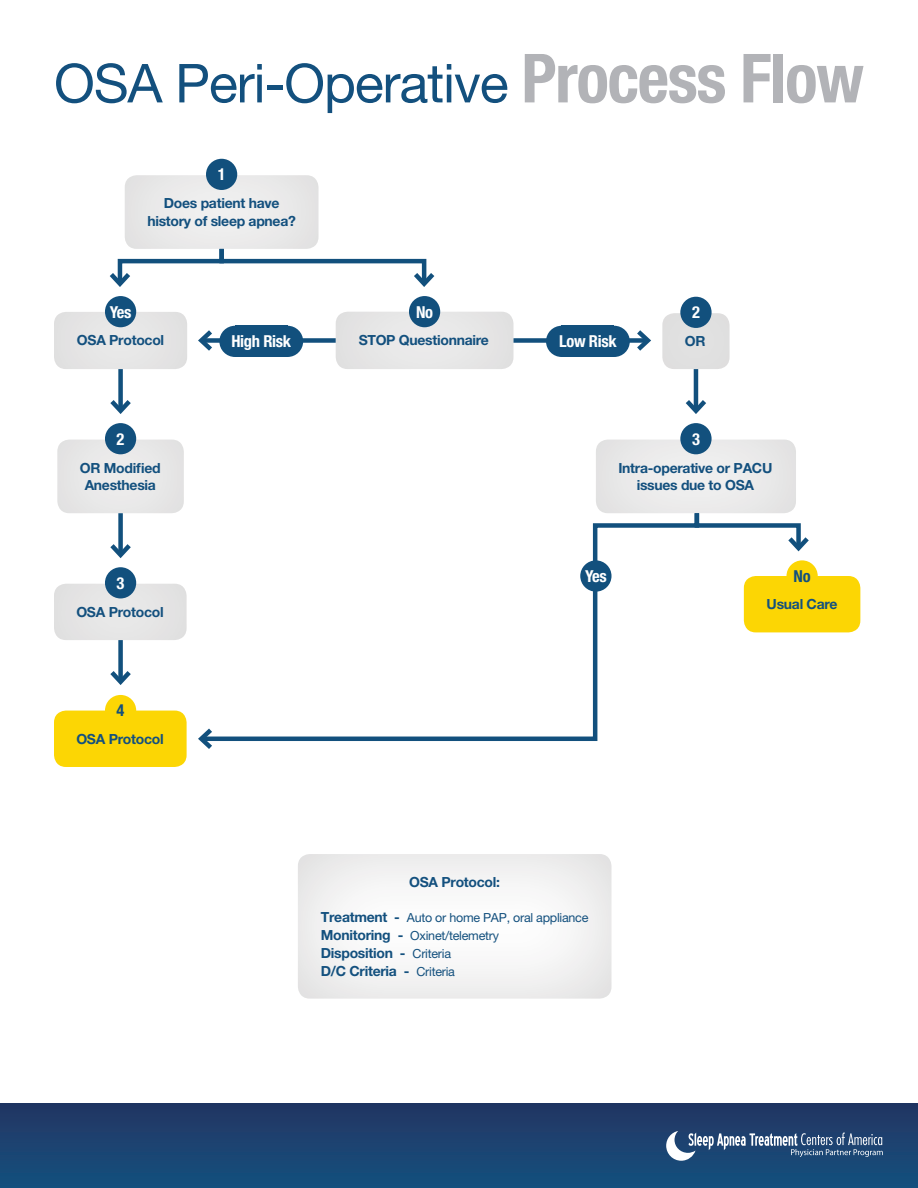
<style>
.page{position:relative;width:918px;height:1188px;background:#fff}
.page>*{position:absolute;margin:0;border:0;box-sizing:border-box;transform-origin:0 0}
.t1{font:53.7px "Helvetica Neue LT Pro";letter-spacing:-.02em;color:#13507e}
.t2{font:700 condensed 16.5px "Helvetica Neue LT Pro";letter-spacing:-.02em;color:#fff}
.t3{font:700 condensed 16.5px "Helvetica Neue LT Pro";color:#12507d}
.t4{font:700 13.95px/17.7px "Helvetica Neue LT Pro";letter-spacing:-.02em;color:#13507e;text-align:center}
.t5{font:12.45px "Helvetica Neue LT Pro";letter-spacing:-.02em;color:#13507e}
.s1{font-family:"Helvetica Neue LT Std";font-weight:700;font-stretch:condensed;font-size:67.8px;color:#b2b3b7}
.s2{font-weight:700;font-size:13.95px}
.s3{font-weight:400;font-size:12.45px}
</style>
<div class="page">
<div style="left:297px;top:852px;width:315px;height:147px;background:#f3f3f3"></div>
<div style="left:56px;top:437px;width:130px;height:76px;background:#e8e8e8"></div>
<div style="left:53px;top:581px;width:136px;height:60px;background:#e5e5e5"></div>
<div style="left:54px;top:711px;width:133px;height:56px;background:#fcd604;border-radius:12px"></div>
<div style="left:744px;top:576px;width:116px;height:56px;background:#fcd604;border-radius:12px"></div>
<div style="left:661px;top:311px;width:71px;height:58px;background:#231f20;opacity:.19"></div>
<div style="left:335px;top:310px;width:181px;height:60px;background:#e6e6e6"></div>
<div style="left:124px;top:173px;width:196px;height:76px;background:#ebeaea"></div>
<div style="left:595px;top:437px;width:203px;height:76px;background:#ebeaea"></div>
<div style="left:53px;top:310px;width:136px;height:60px;background:#e5e5e5"></div>
<div style="left:0;top:1104px;width:918px;height:84px;background:linear-gradient(to right,#1b4371,#1b4370)"></div>
<svg style="left:666px;top:1131px;width:217px;height:30px;background:#4b6a8e"></svg>
<svg style="left:109px;top:244px;width:326px;height:43px"></svg>
<div style="left:206px;top:159px;width:31px;height:31px;background:#12507d;border-radius:50%"></div>
<div style="left:680px;top:423px;width:32px;height:31px;background:#12507d;border-radius:50%"></div>
<div style="left:409px;top:296px;width:31px;height:31px;background:#12507d;border-radius:50%"></div>
<div style="left:105px;top:296px;width:31px;height:31px;background:#12507d;border-radius:50%"></div>
<div style="left:118px;top:369px;width:5px;height:42px;background:#12507d"></div>
<svg style="left:110px;top:395px;width:21px;height:19px"></svg>
<hr style="left:694px;top:369px;width:4px;height:42px;background:#12507d">
<svg style="left:685px;top:395px;width:21px;height:19px"></svg>
<div style="left:201px;top:338px;width:135px;height:5px;background:#12507d"></div>
<svg style="left:198px;top:330px;width:19px;height:21px"></svg>
<div style="left:514px;top:338px;width:134px;height:5px;background:#12507d"></div>
<svg style="left:632px;top:330px;width:19px;height:21px"></svg>
<div style="left:118px;top:513px;width:5px;height:42px;background:#12507d"></div>
<svg style="left:110px;top:539px;width:21px;height:20px"></svg>
<div style="left:118px;top:640px;width:5px;height:42px;background:#12507d"></div>
<svg style="left:110px;top:666px;width:21px;height:19px"></svg>
<div style="left:105px;top:423px;width:31px;height:31px;background:#12507d;border-radius:50%"></div>
<div style="left:105px;top:567px;width:31px;height:31px;background:#12507d;border-radius:50%"></div>
<div style="left:680px;top:297px;width:32px;height:31px;background:#12507d;border-radius:50%"></div>
<div style="left:219px;top:326px;width:32px;height:31px;background:#12507d;border-radius:50%"></div>
<div style="left:272px;top:326px;width:31px;height:31px;background:#12507d;border-radius:50%"></div>
<div style="left:235px;top:326px;width:53px;height:31px;background:#12507d"></div>
<div style="left:546px;top:326px;width:31px;height:31px;background:#12507d;border-radius:50%"></div>
<div style="left:599px;top:326px;width:31px;height:31px;background:#12507d;border-radius:50%"></div>
<div style="left:562px;top:326px;width:52px;height:31px;background:#12507d"></div>
<svg style="left:701px;top:509px;width:108px;height:43px"></svg>
<svg style="left:217px;top:509px;width:484px;height:232px"></svg>
<svg style="left:198px;top:728px;width:19px;height:21px"></svg>
<div style="left:787px;top:560px;width:31px;height:32px;background:#fcd604;border-radius:50%"></div>
<div style="left:580px;top:560px;width:32px;height:32px;background:#12507d;border-radius:50%"></div>
<div style="left:105px;top:695px;width:31px;height:31px;background:#fcd604;border-radius:50%"></div>
<p class="t1" style="left:54px;top:51px;width:812px">OSA Peri-Operative <span class="s1">Process Flow</span></p>
<p class="t2" style="left:218px;top:165px;width:9px">1</p>
<p class="t4" style="left:147px;top:194px;width:150px">Does patient have history of sleep apnea?</p>
<p class="t2" style="left:110px;top:302px;width:23px">Yes</p>
<p class="t2" style="left:416px;top:302px;width:19px">No</p>
<p class="t2" style="left:692px;top:303px;width:9px">2</p>
<p class="t4" style="left:77px;top:331px;width:89px">OSA Protocol</p>
<p class="t2" style="left:117px;top:429px;width:9px">2</p>
<p class="t4" style="left:80px;top:458px;width:82px">OR Modified<br>Anesthesia</p>
<p class="t2" style="left:117px;top:573px;width:9px">3</p>
<p class="t4" style="left:76px;top:603px;width:89px">OSA Protocol</p>
<p class="t3" style="left:117px;top:701px;width:9px">4</p>
<p class="t4" style="left:76px;top:729px;width:89px">OSA Protocol</p>
<p class="t4" style="left:359px;top:330px;width:132px">STOP Questionnaire</p>
<p class="t4" style="left:685px;top:332px;width:22px">OR</p>
<p class="t2" style="left:231px;top:332px;width:61px">High Risk</p>
<p class="t2" style="left:559px;top:332px;width:59px">Low Risk</p>
<p class="t2" style="left:692px;top:429px;width:9px">3</p>
<p class="t4" style="left:618px;top:458px;width:155px">Intra-operative or PACU issues due to OSA</p>
<p class="t2" style="left:585px;top:567px;width:23px">Yes</p>
<p class="t3" style="left:794px;top:567px;width:19px">No</p>
<p class="t4" style="left:409px;top:873px;width:92px">OSA Protocol:</p>
<p class="t5" style="left:321px;top:911px;width:269px"><span class="s2">Treatment -</span> Auto or home PAP, oral appliance</p>
<p class="t5" style="left:321px;top:928px;width:180px"><span class="s2">Monitoring -</span> Oxinet/telemetry</p>
<p class="t4" style="left:321px;top:944px;width:132px">Disposition - <span class="s3">Criteria</span></p>
<p class="t4" style="left:321px;top:962px;width:136px">D/C Criteria - <span class="s3">Criteria</span></p>
<p class="t4" style="left:767px;top:595px;width:72px">Usual Care</p>
</div>
